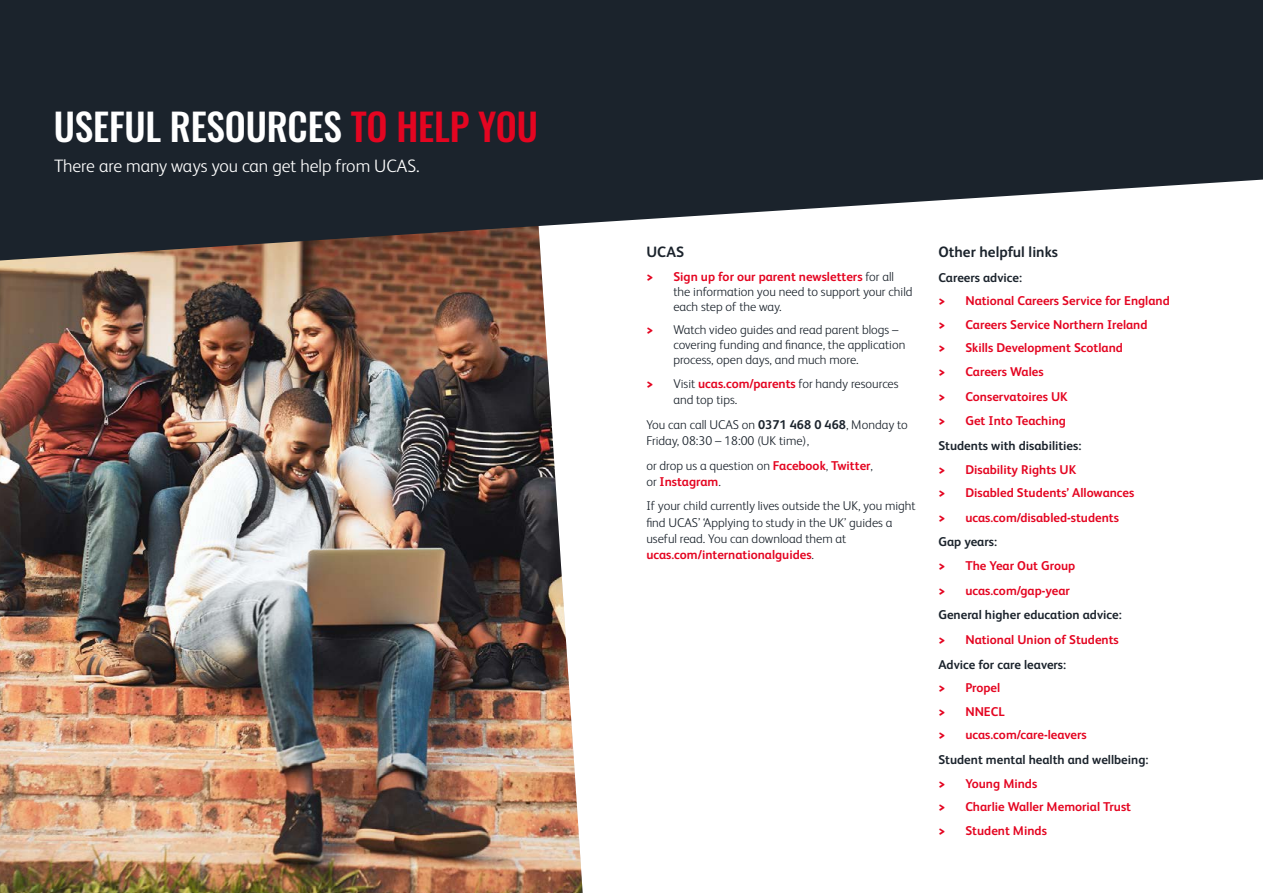
<style>
.page{position:relative;width:1263px;height:893px;background:#fff}
.page>*{position:absolute;margin:0;border:0;box-sizing:border-box;transform-origin:0 0}
.t1{font:500 37.5px "Oswald";letter-spacing:-.005em;color:#fff}
.t2{font:300 18px "FS Albert Pro";color:#fff}
.t3{font:700 15px "FS Albert Pro";color:#1b232c}
.t4{font:300 12.75px/16.2px "FS Albert Pro";color:#1b232c}
.t5{font:700 12.75px/23.5px "FS Albert Pro";color:#e40521}
.s1{color:#e40521}
.s2{font-weight:800;color:#e40521}
.s3{font-weight:700;color:#e40521}
.s4{font-weight:700}
.s5{color:#1b232c}
.s6{font-weight:800}
</style>
<div class="page">
<img style="left:0;top:260px;width:583px;height:633px">
<svg style="left:0;top:0;width:1263px;height:260px;background:#3a4047"></svg>
<h1 class="t1" style="left:54px;top:107px;width:486px">USEFUL RESOURCES <span class="s1">TO HELP YOU</span></h1>
<h2 class="t2" style="left:54px;top:153px;width:367px">There are many ways you can get help from UCAS.</h2>
<p class="t3" style="left:646px;top:241px;width:39px">UCAS</p>
<p class="t4" style="left:673px;top:268px;width:241px;line-height:15px;text-indent:-27px"><span class="s2">&gt;</span> <span class="s3">Sign up for our parent newsletters</span> for all the information you need to support your child each step of the way.</p>
<p class="t4" style="left:673px;top:322px;width:233px;line-height:15px;text-indent:-27px"><span class="s2">&gt;</span> Watch video guides and read parent blogs – covering funding and finance, the application process, open days, and much more.</p>
<p class="t4" style="left:673px;top:374px;width:227px;text-indent:-27px"><span class="s2">&gt;</span> Visit <span class="s3">ucas.com/parents</span> for handy resources and top tips.</p>
<p class="t4" style="left:646px;top:415px;width:263px">You can call UCAS on <span class="s4">0371 468 0 468</span>, Monday to<br>Friday, 08:30 – 18:00 (UK time),</p>
<p class="t4" style="left:646px;top:456px;width:228px">or drop us a question on <span class="s3">Facebook</span>, <span class="s3">Twitter</span>, or <span class="s3">Instagram</span>.</p>
<p class="t4" style="left:646px;top:497px;width:271px">If your child currently lives outside the UK, you might find UCAS’ ‘Applying to study in the UK’ guides a useful read. You can download them at <span class="s3">ucas.com/internationalguides</span>.</p>
<p class="t3" style="left:938px;top:241px;width:121px">Other helpful links</p>
<p class="t5" style="left:938px;top:265px;width:233px"><span class="s5">Careers advice:<br></span><span class="s6">&gt;</span> National Careers Service for England <span class="s6">&gt;</span> Careers Service Northern Ireland<br><span class="s6">&gt;</span> Skills Development Scotland<br><span class="s6">&gt;</span> Careers Wales</p>
<p class="t5" style="left:938px;top:383px;width:145px;line-height:24.8px"><span class="s6">&gt;</span> Conservatoires UK<br><span class="s6">&gt;</span> Get Into Teaching<br><span class="s5">Students with disabilities:</span></p>
<p class="t5" style="left:938px;top:457px;width:198px"><span class="s6">&gt;</span> Disability Rights UK<br><span class="s6">&gt;</span> Disabled Students’ Allowances</p>
<p class="t5" style="left:938px;top:504px;width:182px;line-height:24.8px"><span class="s6">&gt;</span> ucas.com/disabled-students<br><span class="s5">Gap years:</span></p>
<p class="t5" style="left:938px;top:553px;width:185px;line-height:24.8px"><span class="s6">&gt;</span> The Year Out Group<br><span class="s6">&gt;</span> ucas.com/gap-year<br><span class="s5">General higher education advice: </span><span class="s6">&gt;</span> National Union of Students<br><span class="s5">Advice for care leavers:</span></p>
<p class="t5" style="left:938px;top:675px;width:150px"><span class="s6">&gt;</span> Propel<br><span class="s6">&gt;</span> NNECL<br><span class="s6">&gt;</span> ucas.com/care-leavers</p>
<p class="t5" style="left:938px;top:747px;width:212px"><span class="s5">Student mental health and wellbeing: </span><span class="s6">&gt;</span> Young Minds<br><span class="s6">&gt;</span> Charlie Waller Memorial Trust<br><span class="s6">&gt;</span> Student Minds</p>
</div>
